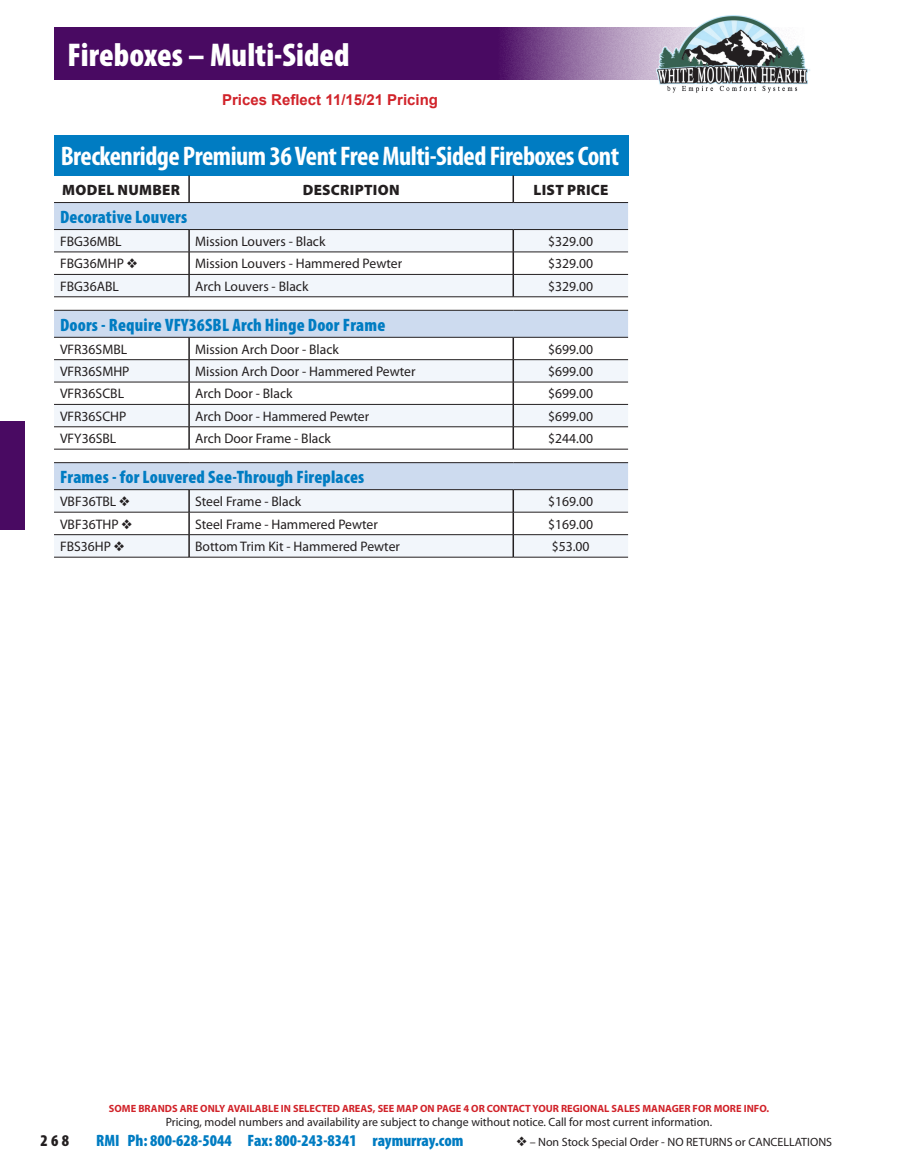
<style>
.page{position:relative;width:905px;height:1168px;background:#fff}
.page>*{position:absolute;margin:0;border:0;box-sizing:border-box;transform-origin:0 0}
.t1{font:900 condensed 33px "Myriad Pro";color:#fff}
.t2{font:700 condensed 27px "Myriad Pro";letter-spacing:-.02em;color:#fff}
.t3{font:900 condensed 18px "Myriad Pro";letter-spacing:.01em;color:#007cc2}
.t4{font:900 condensed 16.5px "Myriad Pro";color:#007cc2}
.t5{font:900 condensed 16.5px "Myriad Pro";color:#231f20}
.t6{font:900 15px "Myriad Pro";letter-spacing:.02em;color:#231f20}
.t7{font:700 15px "Arial";color:#d1232a}
.t8{font:13.8px "Myriad Pro";color:#231f20}
.t9{font:12px "Myriad Pro";color:#231f20}
.t10{font:700 10.5px "Myriad Pro";color:#d1232a}
</style>
<div class="page">
<div style="left:54px;top:135px;width:574px;height:41px;background:#007cc2"></div>
<div style="left:54px;top:203px;width:574px;height:26px;background:#cddbef"></div>
<svg style="left:54px;top:230px;width:574px;height:327px;fill:#f2f6fb"></svg>
<svg style="left:54px;top:253px;width:574px;height:281px"></svg>
<hr style="left:188px;top:176px;width:2px;height:26px;background:#231f20">
<hr style="left:512px;top:176px;width:2px;height:26px;background:#231f20">
<hr style="left:188px;top:230px;width:2px;height:22px;background:#231f20">
<hr style="left:512px;top:230px;width:2px;height:22px;background:#231f20">
<hr style="left:188px;top:252px;width:2px;height:22px;background:#231f20">
<hr style="left:512px;top:252px;width:2px;height:22px;background:#231f20">
<hr style="left:188px;top:275px;width:2px;height:22px;background:#231f20">
<hr style="left:512px;top:275px;width:2px;height:22px;background:#231f20">
<hr style="left:188px;top:337px;width:2px;height:22px;background:#231f20">
<hr style="left:512px;top:337px;width:2px;height:22px;background:#231f20">
<hr style="left:188px;top:360px;width:2px;height:22px;background:#231f20">
<hr style="left:512px;top:360px;width:2px;height:22px;background:#231f20">
<hr style="left:188px;top:382px;width:2px;height:22px;background:#231f20">
<hr style="left:512px;top:382px;width:2px;height:22px;background:#231f20">
<hr style="left:188px;top:405px;width:2px;height:22px;background:#231f20">
<hr style="left:512px;top:405px;width:2px;height:22px;background:#231f20">
<hr style="left:188px;top:427px;width:2px;height:22px;background:#231f20">
<hr style="left:512px;top:427px;width:2px;height:22px;background:#231f20">
<hr style="left:188px;top:490px;width:2px;height:22px;background:#231f20">
<hr style="left:512px;top:490px;width:2px;height:22px;background:#231f20">
<hr style="left:188px;top:512px;width:2px;height:22px;background:#231f20">
<hr style="left:512px;top:512px;width:2px;height:22px;background:#231f20">
<hr style="left:188px;top:535px;width:2px;height:22px;background:#231f20">
<hr style="left:512px;top:535px;width:2px;height:22px;background:#231f20">
<hr style="left:54px;top:252px;width:135px;height:1px;background:#231f20">
<hr style="left:189px;top:252px;width:324px;height:1px;background:#231f20">
<hr style="left:513px;top:252px;width:115px;height:1px;background:#231f20">
<hr style="left:54px;top:274px;width:135px;height:1px;background:#231f20">
<hr style="left:189px;top:274px;width:324px;height:1px;background:#231f20">
<hr style="left:513px;top:274px;width:115px;height:1px;background:#231f20">
<hr style="left:54px;top:229px;width:135px;height:1px;background:#231f20">
<hr style="left:189px;top:229px;width:324px;height:1px;background:#231f20">
<hr style="left:513px;top:229px;width:115px;height:1px;background:#231f20">
<hr style="left:54px;top:462px;width:135px;height:1px;background:#231f20">
<hr style="left:189px;top:462px;width:324px;height:1px;background:#231f20">
<hr style="left:513px;top:462px;width:115px;height:1px;background:#231f20">
<hr style="left:54px;top:489px;width:135px;height:1px;background:#231f20">
<hr style="left:189px;top:489px;width:324px;height:1px;background:#231f20">
<hr style="left:513px;top:489px;width:115px;height:1px;background:#231f20">
<hr style="left:54px;top:512px;width:135px;height:1px;background:#231f20">
<hr style="left:189px;top:512px;width:324px;height:1px;background:#231f20">
<hr style="left:513px;top:512px;width:115px;height:1px;background:#231f20">
<hr style="left:54px;top:534px;width:135px;height:1px;background:#231f20">
<hr style="left:189px;top:534px;width:324px;height:1px;background:#231f20">
<hr style="left:513px;top:534px;width:115px;height:1px;background:#231f20">
<hr style="left:54px;top:557px;width:135px;height:1px;background:#231f20">
<hr style="left:189px;top:557px;width:324px;height:1px;background:#231f20">
<hr style="left:513px;top:557px;width:115px;height:1px;background:#231f20">
<hr style="left:54px;top:310px;width:135px;height:1px;background:#231f20">
<hr style="left:189px;top:310px;width:324px;height:1px;background:#231f20">
<hr style="left:513px;top:310px;width:115px;height:1px;background:#231f20">
<hr style="left:54px;top:337px;width:135px;height:1px;background:#231f20">
<hr style="left:189px;top:337px;width:324px;height:1px;background:#231f20">
<hr style="left:513px;top:337px;width:115px;height:1px;background:#231f20">
<hr style="left:54px;top:382px;width:135px;height:1px;background:#231f20">
<hr style="left:189px;top:382px;width:324px;height:1px;background:#231f20">
<hr style="left:513px;top:382px;width:115px;height:1px;background:#231f20">
<hr style="left:54px;top:296px;width:135px;height:1px;background:#231f20">
<hr style="left:189px;top:296px;width:324px;height:1px;background:#231f20">
<hr style="left:513px;top:296px;width:115px;height:1px;background:#231f20">
<hr style="left:54px;top:449px;width:135px;height:1px;background:#231f20">
<hr style="left:189px;top:449px;width:324px;height:1px;background:#231f20">
<hr style="left:513px;top:449px;width:115px;height:1px;background:#231f20">
<hr style="left:54px;top:359px;width:135px;height:1px;background:#231f20">
<hr style="left:189px;top:359px;width:324px;height:1px;background:#231f20">
<hr style="left:513px;top:359px;width:115px;height:1px;background:#231f20">
<hr style="left:54px;top:404px;width:135px;height:1px;background:#231f20">
<hr style="left:189px;top:404px;width:324px;height:1px;background:#231f20">
<hr style="left:513px;top:404px;width:115px;height:1px;background:#231f20">
<hr style="left:54px;top:426px;width:135px;height:1px;background:#231f20">
<hr style="left:189px;top:426px;width:324px;height:1px;background:#231f20">
<hr style="left:513px;top:426px;width:115px;height:1px;background:#231f20">
<hr style="left:54px;top:202px;width:135px;height:1px;background:#231f20">
<hr style="left:189px;top:202px;width:324px;height:1px;background:#231f20">
<hr style="left:513px;top:202px;width:115px;height:1px;background:#231f20">
<svg style="left:54px;top:27px;width:597px;height:53px;background:#5b2271"></svg>
<img style="left:651px;top:15px;width:159px;height:78px">
<div style="left:0;top:421px;width:25px;height:109px;background:#490a62"></div>
<h1 class="t1" style="left:68px;top:34px;width:284px">Fireboxes – Multi-Sided</h1>
<p class="t7" style="left:222px;top:90px;width:217px">Prices Reflect 11/15/21 Pricing</p>
<h2 class="t2" style="left:61px;top:140px;width:560px">Breckenridge Premium 36 Vent Free Multi-Sided Fireboxes Cont</h2>
<p class="t6" style="left:62px;top:180px;width:119px">MODEL NUMBER</p>
<p class="t6" style="left:303px;top:180px;width:98px">DESCRIPTION</p>
<p class="t6" style="left:533px;top:180px;width:77px">LIST PRICE</p>
<h3 class="t3" style="left:60px;top:205px;width:129px">Decorative Louvers</h3>
<p class="t8" style="left:60px;top:233px;width:63px">FBG36MBL</p>
<p class="t8" style="left:195px;top:233px;width:132px">Mission Louvers - Black</p>
<p class="t8" style="left:548px;top:233px;width:46px">$329.00</p>
<p class="t8" style="left:60px;top:255px;width:79px">FBG36MHP ❖</p>
<p class="t8" style="left:195px;top:255px;width:208px">Mission Louvers - Hammered Pewter</p>
<p class="t8" style="left:548px;top:255px;width:46px">$329.00</p>
<p class="t8" style="left:60px;top:278px;width:61px">FBG36ABL</p>
<p class="t8" style="left:195px;top:278px;width:115px">Arch Louvers - Black</p>
<p class="t8" style="left:548px;top:278px;width:46px">$329.00</p>
<h3 class="t3" style="left:60px;top:313px;width:327px">Doors - Require VFY36SBL Arch Hinge Door Frame</h3>
<p class="t8" style="left:60px;top:340px;width:69px">VFR36SMBL</p>
<p class="t8" style="left:195px;top:340px;width:145px">Mission Arch Door - Black</p>
<p class="t8" style="left:548px;top:340px;width:46px">$699.00</p>
<p class="t8" style="left:60px;top:363px;width:71px">VFR36SMHP</p>
<p class="t8" style="left:195px;top:363px;width:222px">Mission Arch Door - Hammered Pewter</p>
<p class="t8" style="left:548px;top:363px;width:46px">$699.00</p>
<p class="t8" style="left:60px;top:385px;width:66px">VFR36SCBL</p>
<p class="t8" style="left:195px;top:385px;width:99px">Arch Door - Black</p>
<p class="t8" style="left:548px;top:385px;width:46px">$699.00</p>
<p class="t8" style="left:60px;top:408px;width:68px">VFR36SCHP</p>
<p class="t8" style="left:195px;top:408px;width:176px">Arch Door - Hammered Pewter</p>
<p class="t8" style="left:548px;top:408px;width:46px">$699.00</p>
<p class="t8" style="left:60px;top:430px;width:58px">VFY36SBL</p>
<p class="t8" style="left:195px;top:430px;width:137px">Arch Door Frame - Black</p>
<p class="t8" style="left:548px;top:430px;width:46px">$244.00</p>
<h3 class="t3" style="left:60px;top:465px;width:306px">Frames - for Louvered See-Through Fireplaces</h3>
<p class="t8" style="left:60px;top:493px;width:71px">VBF36TBL ❖</p>
<p class="t8" style="left:195px;top:493px;width:108px">Steel Frame - Black</p>
<p class="t8" style="left:548px;top:493px;width:46px">$169.00</p>
<p class="t8" style="left:60px;top:515px;width:74px">VBF36THP ❖</p>
<p class="t8" style="left:195px;top:515px;width:184px">Steel Frame - Hammered Pewter</p>
<p class="t8" style="left:548px;top:515px;width:46px">$169.00</p>
<p class="t8" style="left:60px;top:538px;width:66px">FBS36HP ❖</p>
<p class="t8" style="left:195px;top:538px;width:206px">Bottom Trim Kit - Hammered Pewter</p>
<p class="t8" style="left:551px;top:538px;width:39px">$53.00</p>
<p class="t10" style="left:109px;top:1102px;width:661px">SOME BRANDS ARE ONLY AVAILABLE IN SELECTED AREAS, SEE MAP ON PAGE 4 OR CONTACT YOUR REGIONAL SALES MANAGER FOR MORE INFO.</p>
<p class="t9" style="left:166px;top:1115px;width:548px">Pricing, model numbers and availability are subject to change without notice. Call for most current information.</p>
<p class="t5" style="left:40px;top:1130px;width:30px">268</p>
<p class="t4" style="left:96px;top:1130px;width:369px">RMI Ph: 800-628-5044 Fax: 800-243-8341 raymurray.com</p>
<p class="t9" style="left:516px;top:1134px;width:317px">❖ – Non Stock Special Order - NO RETURNS or CANCELLATIONS</p>
</div>
